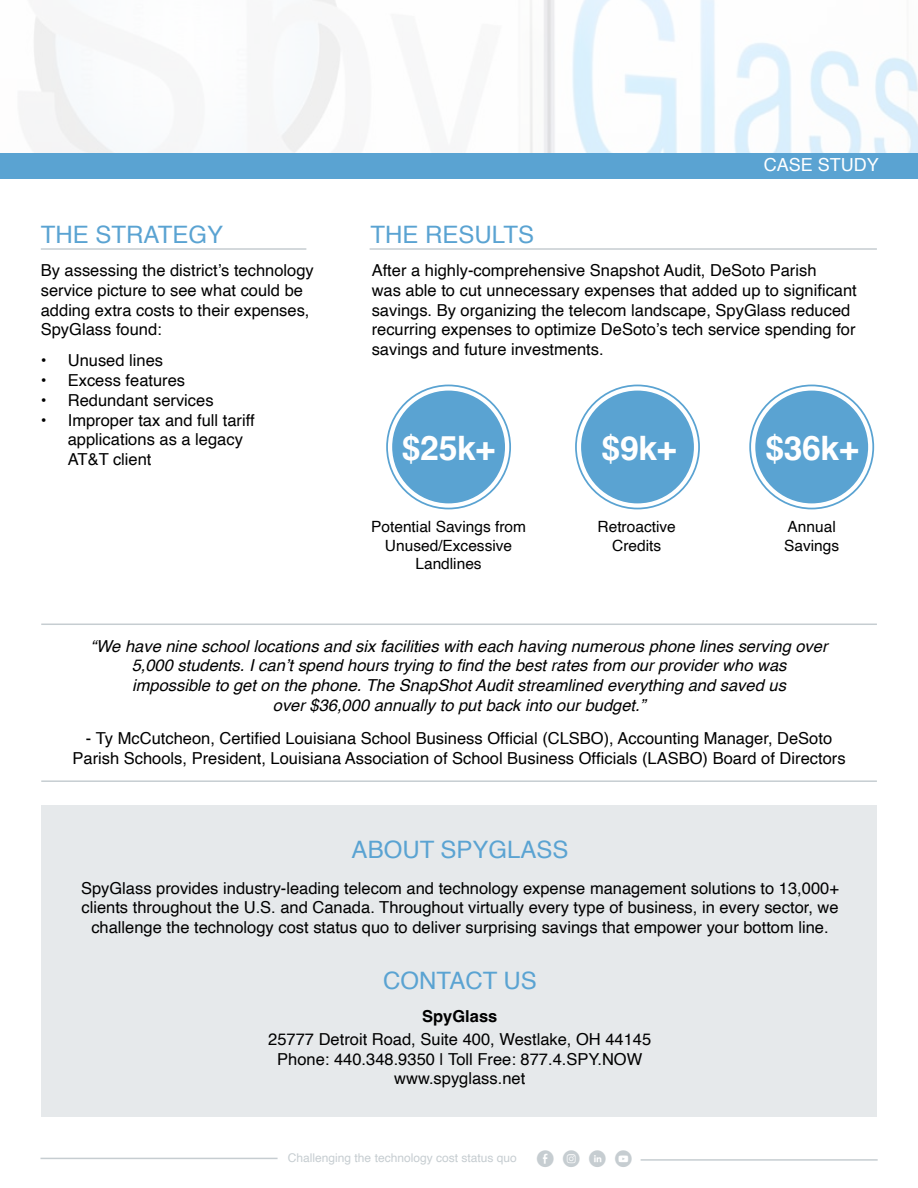
<style>
.page{position:relative;width:918px;height:1188px;background:#fff}
.page>*{position:absolute;margin:0;border:0;box-sizing:border-box;transform-origin:0 0}
.t1{font:700 33.75px "Helvetica";letter-spacing:-.01em;color:#fff}
.t2{font:24px "Helvetica";color:#5aa3d2}
.t3{font:18px "Helvetica";color:#fff}
.t4{font:16.5px/19.8px "Helvetica";color:#000;text-align:center}
.t5{font:italic 16.5px/19.8px "Helvetica";color:#000;text-align:center}
.t6{font:700 16.5px "Helvetica";color:#000}
.t7{font:15.45px/18.6px "Helvetica";color:#000;text-align:center}
.t8{font:12px "Helvetica";color:#c6cdd1}
.s1{font-family:"Social Media Circled";font-size:16.5px}
</style>
<div class="page">
<img style="left:23px;top:0;width:895px;height:153px">
<div style="left:0;top:153px;width:918px;height:26px;background:#5aa3d2"></div>
<div style="left:41px;top:806px;width:836px;height:311px;background:#e6e9eb"></div>
<hr style="left:40px;top:1158px;width:238px;height:1px;background:#c6cdd1">
<hr style="left:641px;top:1159px;width:237px;height:2px;background:#c6cdd1">
<hr style="left:370px;top:248px;width:507px;height:2px;background:#c6cdd1">
<div style="left:749px;top:385px;width:125px;height:124px;border:2px solid #5aa3d2;border-radius:50%"></div>
<div style="left:755px;top:391px;width:113px;height:112px;background:#5aa3d2;border-radius:50%"></div>
<div style="left:575px;top:385px;width:125px;height:124px;border:2px solid #5aa3d2;border-radius:50%"></div>
<div style="left:581px;top:391px;width:113px;height:112px;background:#5aa3d2;border-radius:50%"></div>
<div style="left:386px;top:385px;width:125px;height:124px;border:2px solid #5aa3d2;border-radius:50%"></div>
<div style="left:392px;top:391px;width:113px;height:112px;background:#5aa3d2;border-radius:50%"></div>
<hr style="left:41px;top:624px;width:836px;height:1px;background:#c6cdd1">
<hr style="left:41px;top:780px;width:836px;height:2px;background:#c6cdd1">
<hr style="left:41px;top:248px;width:265px;height:2px;background:#c6cdd1">
<h2 class="t2" style="left:41px;top:216px;width:184px">THE STRATEGY</h2>
<p class="t4" style="left:41px;top:261px;width:274px;text-align:left">By assessing the district’s technology service picture to see what could be adding extra costs to their expenses,<br>SpyGlass found:</p>
<p class="t4" style="left:41px;top:351px;width:124px">• Unused lines</p>
<p class="t4" style="left:41px;top:371px;width:146px">• Excess features</p>
<p class="t4" style="left:41px;top:391px;width:174px">• Redundant services</p>
<p class="t4" style="left:68px;top:410px;width:188px;text-align:left;text-indent:-27px">• Improper tax and full tariff applications as a legacy<br>AT&amp;T client</p>
<h2 class="t2" style="left:371px;top:216px;width:165px">THE RESULTS</h2>
<p class="t3" style="left:764px;top:151px;width:117px">CASE STUDY</p>
<p class="t4" style="left:372px;top:261px;width:487px;text-align:left">After a highly-comprehensive Snapshot Audit, DeSoto Parish<br>was able to cut unnecessary expenses that added up to significant savings. By organizing the telecom landscape, SpyGlass reduced recurring expenses to optimize DeSoto’s tech service spending for savings and future investments.</p>
<h1 class="t1" style="left:402px;top:427px;width:95px">$25k+</h1>
<p class="t7" style="left:371px;top:518px;width:156px">Potential Savings from<br>Unused/Excessive<br>Landlines</p>
<h1 class="t1" style="left:602px;top:427px;width:76px">$9k+</h1>
<p class="t7" style="left:598px;top:518px;width:80px">Retroactive<br>Credits</p>
<h1 class="t1" style="left:765px;top:427px;width:95px">$36k+</h1>
<p class="t7" style="left:784px;top:518px;width:57px;text-align:left">Annual<br>Savings</p>
<p class="t5" style="left:91px;top:636px;width:739px">“We have nine school locations and six facilities with each having numerous phone lines serving over 5,000 students. I can’t spend hours trying to find the best rates from our provider who was<br>impossible to get on the phone. The SnapShot Audit streamlined everything and saved us<br>over $36,000 annually to put back into our budget.”</p>
<p class="t4" style="left:73px;top:729px;width:775px">- Ty McCutcheon, Certified Louisiana School Business Official (CLSBO), Accounting Manager, DeSoto<br>Parish Schools, President, Louisiana Association of School Business Officials (LASBO) Board of Directors</p>
<h2 class="t2" style="left:352px;top:832px;width:218px">ABOUT SPYGLASS</h2>
<p class="t4" style="left:81px;top:878px;width:759px">SpyGlass provides industry-leading telecom and technology expense management solutions to 13,000+ clients throughout the U.S. and Canada. Throughout virtually every type of business, in every sector, we challenge the technology cost status quo to deliver surprising savings that empower your bottom line.</p>
<h2 class="t2" style="left:383px;top:962px;width:155px">CONTACT US</h2>
<p class="t6" style="left:422px;top:1006px;width:77px">SpyGlass</p>
<p class="t4" style="left:268px;top:1030px;width:385px">25777 Detroit Road, Suite 400, Westlake, OH 44145<br>Phone: 440.348.9350 | Toll Free: 877.4.SPY.NOW www.spyglass.net</p>
<p class="t8" style="left:288px;top:1149px;width:346px">Challenging the technology cost status quo <span class="s1">E Q C M</span></p>
</div>
